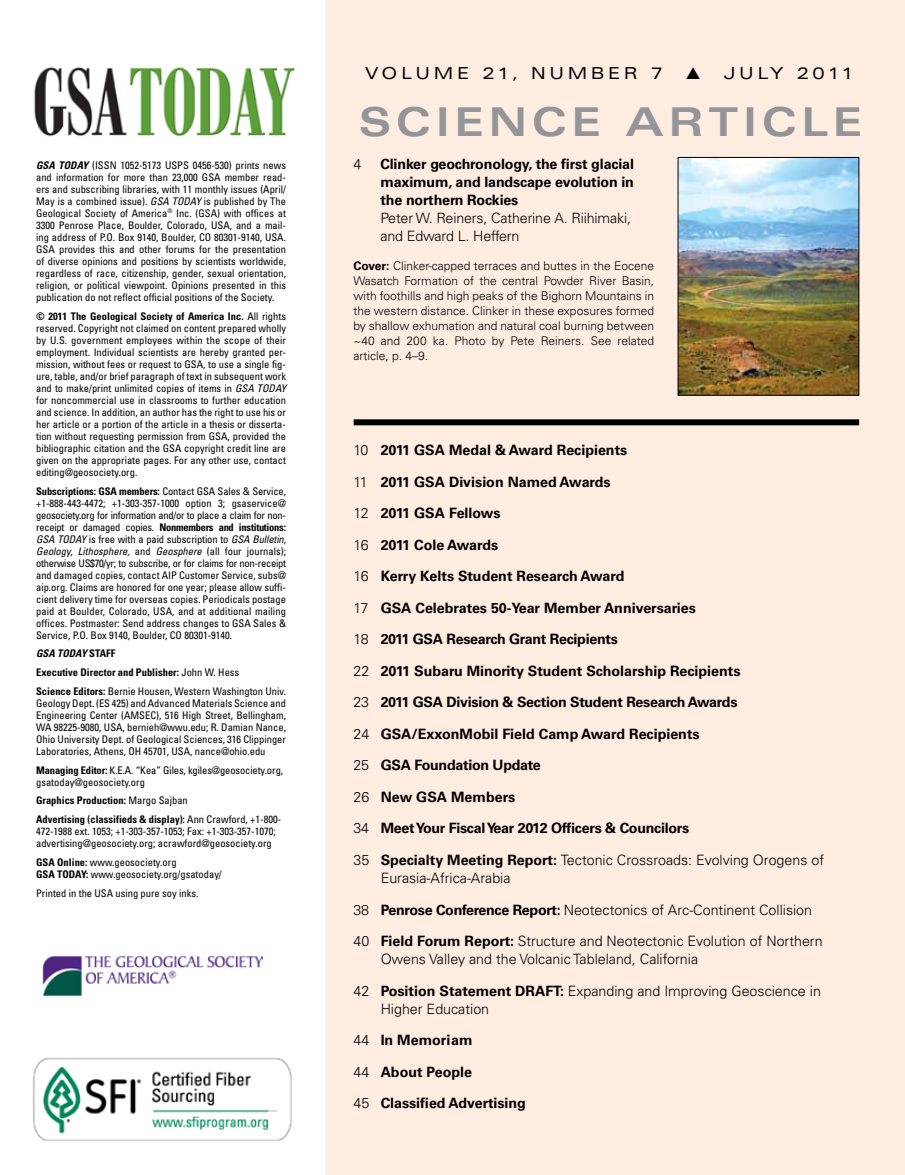
<style>
.page{position:relative;width:905px;height:1175px;background:#fff}
.page>*{position:absolute;margin:0;border:0;box-sizing:border-box;transform-origin:0 0}
.t1{font:700 expanded 39.75px "Univers";letter-spacing:.115em;color:#939598}
.t2{font:expanded 16.5px "Univers";letter-spacing:.215em;color:#000}
.t3{font:700 14.25px/18px "Univers";letter-spacing:-.01em;color:#000;text-align:justify}
.t4{font:300 14.25px/18px "Univers";color:#000}
.t5{font:300 12px/15px "Univers";color:#000;text-align:justify}
.t6{font:condensed 10.5px/12px "Univers";color:#000;text-align:justify}
.t7{font:700 condensed 10.5px/18.8px "Univers";color:#000}
.s1{font-weight:700;font-style:italic}
.s2{font-style:italic}
.s3{font-weight:700}
.s4{font-weight:400}
.s5{font-weight:300}
</style>
<div class="page">
<div style="left:325px;top:0;width:579px;height:1174px;background:#feede0"></div>
<img style="left:34px;top:67px;width:261px;height:70px">
<div style="left:353px;top:419px;width:506px;height:6px;background:#000"></div>
<img style="left:680px;top:159px;width:177px;height:234px">
<div style="left:678px;top:157px;width:181px;height:238px;border:1px solid #000"></div>
<img style="left:33px;top:1057px;width:259px;height:84px">
<img style="left:42px;top:955px;width:221px;height:41px">
<p class="t6" style="left:36px;top:159px;width:251px"><span class="s1">GSA TODAY</span> (ISSN 1052-5173 USPS 0456-530) prints news and information for more than 23,000 GSA member read&shy;ers and subscribing libraries, with 11 monthly issues (April/ May is a combined issue). <span class="s2">GSA TODAY</span> is published by The Geological Society of America<sup>®</sup> Inc. (GSA) with offices at 3300 Penrose Place, Boulder, Colorado, USA, and a mail&shy;ing address of P.O. Box 9140, Boulder, CO 80301-9140, USA.<br>GSA provides this and other forums for the presentation of diverse opinions and positions by scientists worldwide, regardless of race, citizenship, gender, sexual orientation, religion, or political viewpoint. Opinions presented in this publication do not reflect official positions of the Society.</p>
<p class="t6" style="left:36px;top:310px;width:251px"><span class="s3">© 2011 The Geological Society of America Inc.</span> All rights reserved. Copyright not claimed on content prepared wholly by U.S. government employees within the scope of their employment. Individual scientists are hereby granted per&shy;mission, without fees or request to GSA, to use a single fig&shy;ure, table, and/or brief paragraph of text in subsequent work and to make/print unlimited copies of items in <span class="s2">GSA TODAY </span>for noncommercial use in classrooms to further education and science. In addition, an author has the right to use his or her article or a portion of the article in a thesis or disserta&shy;tion without requesting permission from GSA, provided the bibliographic citation and the GSA copyright credit line are given on the appropriate pages. For any other use, contact editing@geosociety.org.</p>
<p class="t6" style="left:36px;top:484px;width:251px"><span class="s3">Subscriptions: GSA members:</span> Contact GSA Sales &amp; Service, +1-888-443-4472; +1-303-357-1000 option 3; gsaservice@ geosociety.org for information and/or to place a claim for non&shy;receipt or damaged copies. <span class="s3">Nonmembers and institutions:<br></span><span class="s2">GSA TODAY</span> is free with a paid subscription to <span class="s2">GSA Bulletin, Geology, Lithosphere,</span> and <span class="s2">Geosphere</span> (all four journals); otherwise US$70/yr; to subscribe, or for claims for non-receipt and damaged copies, contact AIP Customer Service, subs@ aip.org. Claims are honored for one year; please allow suffi&shy;cient delivery time for overseas copies. Periodicals postage paid at Boulder, Colorado, USA, and at additional mailing offices. Postmaster: Send address changes to GSA Sales &amp; Service, P.O. Box 9140, Boulder, CO 80301-9140.</p>
<p class="t7" style="left:36px;top:644px;width:251px"><span class="s2">GSA TODAY</span> STAFF<br>Executive Director and Publisher: <span class="s4">John W. Hess<br></span>Science Editors: <span class="s4">Bernie Housen, Western Washington Univ.</span></p>
<p class="t6" style="left:36px;top:697px;width:251px">Geology Dept. (ES 425) and Advanced Materials Science and Engineering Center (AMSEC), 516 High Street, Bellingham, WA 98225-9080, USA, bernieh@wwu.edu; R. Damian Nance, Ohio University Dept. of Geological Sciences, 316 Clippinger Laboratories, Athens, OH 45701, USA, nance@ohio.edu</p>
<p class="t6" style="left:36px;top:763px;width:249px"><span class="s3">Managing Editor:</span> K.E.A. “Kea” Giles, kgiles@geosociety.org, gsatoday@geosociety.org</p>
<p class="t7" style="left:36px;top:791px;width:246px">Graphics Production: <span class="s4">Margo Sajban<br></span>Advertising (classifieds &amp; display): <span class="s4">Ann Crawford, +1-800-</span></p>
<p class="t6" style="left:36px;top:825px;width:241px">472-1988 ext. 1053; +1-303-357-1053; Fax: +1-303-357-1070; advertising@geosociety.org; acrawford@geosociety.org</p>
<p class="t6" style="left:36px;top:856px;width:187px"><span class="s3">GSA Online:</span> www.geosociety.org<br><span class="s3">GSA TODAY:</span> www.geosociety.org/gsatoday/</p>
<p class="t6" style="left:36px;top:886px;width:164px">Printed in the USA using pure soy inks.</p>
<h2 class="t2" style="left:365px;top:64px;width:299px">VOLUME 21, NUMBER 7</h2>
<h2 class="t2" style="left:685px;top:64px;width:169px">▲ JUly 2011</h2>
<h1 class="t1" style="left:359px;top:99px;width:505px">SCIENCE ARTICLE</h1>
<h3 class="t4" style="left:353px;top:155px;width:9px">4</h3>
<h3 class="t3" style="left:380px;top:155px;width:255px">Clinker geochronology, the first glacial maximum, and landscape evolution in the northern Rockies</h3>
<h3 class="t4" style="left:380px;top:209px;width:252px">Peter W. Reiners, Catherine A. Riihimaki, and Edward L. Heffern</h3>
<p class="t5" style="left:353px;top:257px;width:302px"><span class="s3">Cover:</span> Clinker-capped terraces and buttes in the Eocene Wasatch Formation of the central Powder River Basin, with foothills and high peaks of the Bighorn Mountains in the western distance. Clinker in these exposures formed by shallow exhumation and natural coal burning between ~40 and 200 ka. Photo by Pete Reiners. See related article, p. 4–9.</p>
<h3 class="t3" style="left:353px;top:441px;width:275px"><span class="s5">10</span> 2011 GSA Medal &amp; Award Recipients</h3>
<h3 class="t3" style="left:353px;top:473px;width:258px"><span class="s5">11</span> 2011 GSA Division Named Awards</h3>
<h3 class="t3" style="left:353px;top:504px;width:149px"><span class="s5">12</span> 2011 GSA Fellows</h3>
<h3 class="t3" style="left:353px;top:536px;width:146px"><span class="s5">16</span> 2011 Cole Awards</h3>
<h3 class="t3" style="left:353px;top:567px;width:272px"><span class="s5">16</span> Kerry Kelts Student Research Award</h3>
<h3 class="t3" style="left:353px;top:599px;width:344px"><span class="s5">17</span> GSA Celebrates 50-Year Member Anniversaries</h3>
<h3 class="t3" style="left:353px;top:630px;width:266px"><span class="s5">18</span> 2011 GSA Research Grant Recipients</h3>
<h3 class="t3" style="left:353px;top:662px;width:388px"><span class="s5">22</span> 2011 Subaru Minority Student Scholarship Recipients</h3>
<h3 class="t3" style="left:353px;top:693px;width:385px"><span class="s5">23</span> 2011 GSA Division &amp; Section Student Research Awards</h3>
<h3 class="t3" style="left:353px;top:725px;width:347px"><span class="s5">24</span> GSA/ExxonMobil Field Camp Award Recipients</h3>
<h3 class="t3" style="left:353px;top:756px;width:189px"><span class="s5">25</span> GSA Foundation Update</h3>
<h3 class="t3" style="left:353px;top:788px;width:163px"><span class="s5">26</span> New GSA Members</h3>
<h3 class="t3" style="left:353px;top:819px;width:337px"><span class="s5">34</span> Meet Your Fiscal Year 2012 Officers &amp; Councilors</h3>
<h3 class="t4" style="left:380px;top:850px;width:445px;text-indent:-27px">35 <span class="s3">Specialty Meeting Report:</span> Tectonic Crossroads: Evolving Orogens of<br>Eurasia-Africa-Arabia</h3>
<h3 class="t4" style="left:353px;top:900px;width:460px">38 <span class="s3">Penrose Conference Report:</span> Neotectonics of Arc-Continent Collision</h3>
<h3 class="t4" style="left:380px;top:931px;width:443px;text-indent:-27px">40 <span class="s3">Field Forum Report:</span> Structure and Neotectonic Evolution of Northern<br>Owens Valley and the Volcanic Tableland, California</h3>
<h3 class="t4" style="left:380px;top:981px;width:442px;text-indent:-27px">42 <span class="s3">Position Statement DRAFT:</span> Expanding and Improving Geoscience in<br>Higher Education</h3>
<h3 class="t3" style="left:353px;top:1031px;width:120px"><span class="s5">44</span> In Memoriam</h3>
<h3 class="t3" style="left:353px;top:1062px;width:120px"><span class="s5">44</span> About People</h3>
<h3 class="t3" style="left:353px;top:1094px;width:174px"><span class="s5">45</span> Classified Advertising</h3>
</div>
